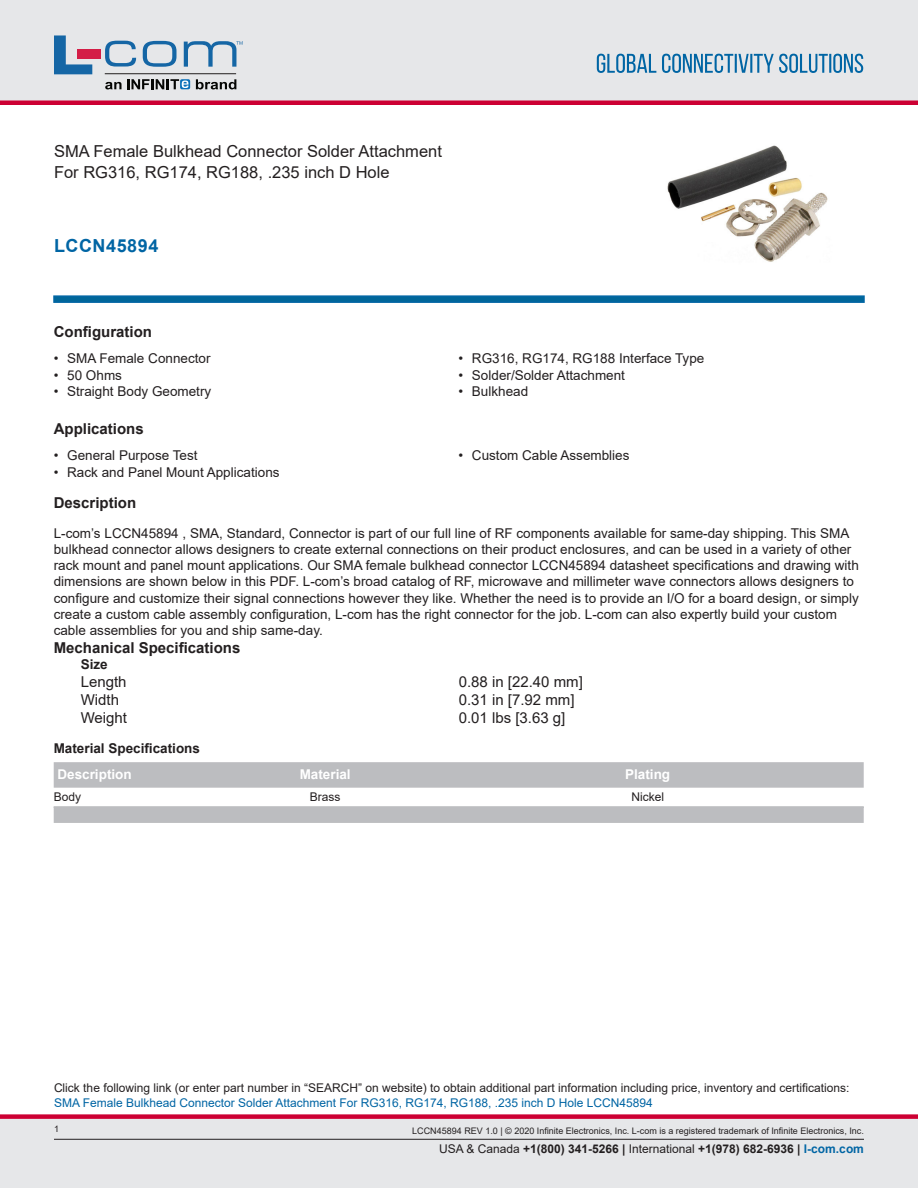
<style>
.page{position:relative;width:918px;height:1188px;background:#fff}
.page>*{position:absolute;margin:0;border:0;box-sizing:border-box;transform-origin:0 0}
.PN{font:700 18px "Arial";letter-spacing:.03em;color:#0065a4}
.Web_Description_Para{font:16.5px/21px "Arial";color:#231f20}
.Specs_Para{font:15px "Arial";color:#231f20}
.LCOM_Section_Header{font:700 15px "Arial";color:#231f20}
.Head1{font:700 15px "Arial";color:#231f20}
.MarketingDescription{font:13.5px/16.2px "Arial";color:#231f20}
.LCOM_Table_Header_Lo{font:700 13.5px "Arial";color:#fff}
.Head2{font:700 13.5px "Arial";color:#231f20}
.Head2_after_Head1{font:700 13.5px "Arial";color:#231f20}
.Description_and_PN_L{font:12px/14.4px "Arial";color:#231f20}
.t1{font:700 12px "Arial";color:#231f20}
.LCOM_Table_Body_Low{font:12px "Arial";color:#231f20}
.t2{font:9px "Arial";color:#231f20}
.s1{color:#0065a4}
.s2{font-weight:400}
</style>
<div class="page">
<div style="left:0;top:1119px;width:918px;height:69px;background:#e6e7e9"></div>
<div style="left:0;top:1114px;width:918px;height:5px;background:#c03"></div>
<div style="left:0;top:0;width:918px;height:102px;background:#e6e7e9"></div>
<div style="left:0;top:100px;width:918px;height:5px;background:#c03"></div>
<hr style="left:54px;top:1139px;width:810px;height:1px;background:#231f20">
<svg style="left:597px;top:54px;width:266px;height:19px"></svg>
<svg style="left:53px;top:295px;width:812px;height:8px;background:#0f6ea3"></svg>
<hr style="left:105px;top:73px;width:131px;height:1px;background:#211e1e">
<svg style="left:54px;top:35px;width:38px;height:39px"></svg>
<svg style="left:143px;top:41px;width:34px;height:26px"></svg>
<svg style="left:105px;top:41px;width:31px;height:26px"></svg>
<div style="left:77px;top:49px;width:23px;height:10px;background:#d41e47"></div>
<svg style="left:180px;top:79px;width:10px;height:10px"></svg>
<svg style="left:196px;top:79px;width:40px;height:10px"></svg>
<svg style="left:105px;top:79px;width:83px;height:10px"></svg>
<svg style="left:184px;top:41px;width:59px;height:26px"></svg>
<img style="left:667px;top:145px;width:161px;height:117px">
<div style="left:54px;top:762px;width:810px;height:26px;background:#bcbdc0"></div>
<div style="left:54px;top:806px;width:810px;height:17px;background:#bcbdc0"></div>
<h1 class="Web_Description_Para" style="left:54px;top:141px;width:389px">SMA Female Bulkhead Connector Solder Attachment<br>For RG316, RG174, RG188, .235 inch D Hole</h1>
<p class="PN" style="left:54px;top:233px;width:106px">LCCN45894</p>
<p class="LCOM_Section_Header" style="left:54px;top:321px;width:100px">Configuration</p>
<p class="MarketingDescription" style="left:54px;top:350px;width:158px">• SMA Female Connector</p>
<p class="MarketingDescription" style="left:54px;top:367px;width:70px">• 50 Ohms</p>
<p class="MarketingDescription" style="left:54px;top:383px;width:159px">• Straight Body Geometry</p>
<p class="LCOM_Section_Header" style="left:54px;top:418px;width:92px">Applications</p>
<p class="MarketingDescription" style="left:54px;top:447px;width:145px">• General Purpose Test</p>
<p class="MarketingDescription" style="left:54px;top:464px;width:227px">• Rack and Panel Mount Applications</p>
<p class="MarketingDescription" style="left:458px;top:350px;width:247px">• RG316, RG174, RG188 Interface Type</p>
<p class="MarketingDescription" style="left:458px;top:367px;width:168px">• Solder/Solder Attachment</p>
<p class="MarketingDescription" style="left:458px;top:383px;width:71px">• Bulkhead</p>
<p class="MarketingDescription" style="left:458px;top:447px;width:173px">• Custom Cable Assemblies</p>
<p class="LCOM_Section_Header" style="left:54px;top:492px;width:84px">Description</p>
<p class="MarketingDescription" style="left:54px;top:525px;width:807px">L-com’s LCCN45894 , SMA, Standard, Connector is part of our full line of RF components available for same-day shipping. This SMA bulkhead connector allows designers to create external connections on their product enclosures, and can be used in a variety of other rack mount and panel mount applications. Our SMA female bulkhead connector LCCN45894 datasheet specifications and drawing with dimensions are shown below in this PDF. L-com’s broad catalog of RF, microwave and millimeter wave connectors allows designers to configure and customize their signal connections however they like. Whether the need is to provide an I/O for a board design, or simply create a custom cable assembly configuration, L-com has the right connector for the job. L-com can also expertly build your custom cable assemblies for you and ship same-day.</p>
<p class="Head1" style="left:54px;top:637px;width:188px">Mechanical Specifications</p>
<p class="Head2_after_Head1" style="left:81px;top:655px;width:29px">Size</p>
<p class="Specs_Para" style="left:81px;top:672px;width:47px">Length</p>
<p class="Specs_Para" style="left:459px;top:672px;width:126px">0.88 in [22.40 mm]</p>
<p class="Specs_Para" style="left:81px;top:690px;width:40px">Width</p>
<p class="Specs_Para" style="left:459px;top:690px;width:117px">0.31 in [7.92 mm]</p>
<p class="Specs_Para" style="left:81px;top:708px;width:48px">Weight</p>
<p class="Specs_Para" style="left:459px;top:708px;width:108px">0.01 lbs [3.63 g]</p>
<p class="Head2" style="left:54px;top:739px;width:148px">Material Specifications</p>
<p class="LCOM_Table_Header_Lo" style="left:57px;top:765px;width:76px">Description</p>
<p class="LCOM_Table_Header_Lo" style="left:300px;top:765px;width:53px">Material</p>
<p class="LCOM_Table_Header_Lo" style="left:625px;top:765px;width:47px">Plating</p>
<p class="LCOM_Table_Body_Low" style="left:54px;top:789px;width:29px">Body</p>
<p class="LCOM_Table_Body_Low" style="left:310px;top:789px;width:32px">Brass</p>
<p class="LCOM_Table_Body_Low" style="left:631px;top:789px;width:34px">Nickel</p>
<p class="Description_and_PN_L" style="left:54px;top:1081px;width:797px">Click the following link (or enter part number in “SEARCH” on website) to obtain additional part information including price, inventory and certifications:<br><span class="s1">SMA Female Bulkhead Connector Solder Attachment For RG316, RG174, RG188, .235 inch D Hole LCCN45894</span></p>
<p class="t2" style="left:54px;top:1123px;width:7px">1</p>
<p class="t2" style="left:412px;top:1125px;width:453px">LCCN45894 REV 1.0 | © 2020 Infinite Electronics, Inc. L-com is a registered trademark of Infinite Electronics, Inc.</p>
<p class="t1" style="left:439px;top:1140px;width:426px"><span class="s2">USA &amp; Canada</span> +1(800) 341-5266 | <span class="s2">International</span> +1(978) 682-6936 | <span class="s1">l-com.com</span></p>
</div>
